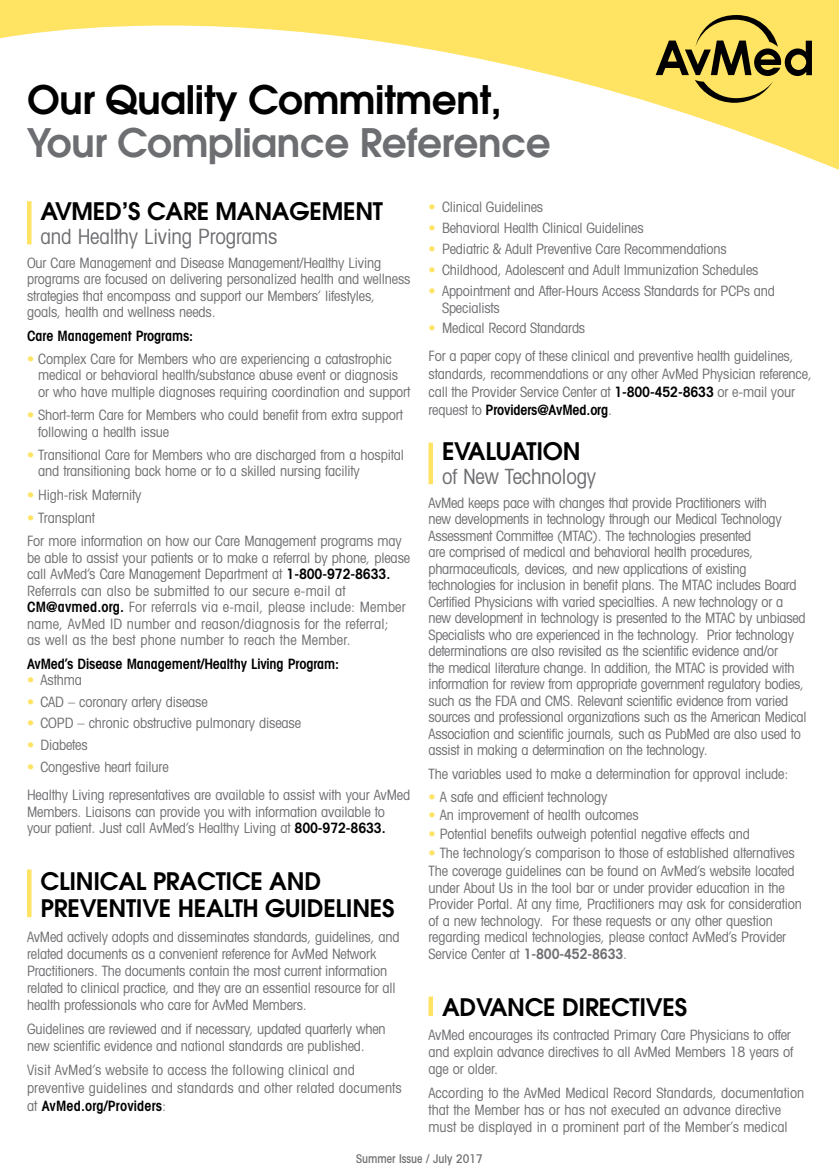
<style>
.page{position:relative;width:839px;height:1176px;background:#fff}
.page>*{position:absolute;margin:0;border:0;box-sizing:border-box;transform-origin:0 0}
.t1{font:600 39px "Avant Garde";letter-spacing:-.01em;color:#6d6e71}
.t2{font:600 39px "Avant Garde";letter-spacing:-.01em;color:#000}
.t3{font:600 24px/27px "Avant Garde";letter-spacing:-.01em;color:#000}
.t4{font:condensed 21px "Avant Garde";letter-spacing:-.01em;color:#6d6e71}
.t5{font:condensed 14.25px/16.5px "Avant Garde";letter-spacing:-.01em;color:#6d6e71}
.t6{font:condensed 14.25px/16.5px "Avant Garde";letter-spacing:.01em;color:#6d6e71}
.t7{font:600 condensed 14.25px "Avant Garde";letter-spacing:-.01em;color:#000}
.t8{font:500 condensed 12px "Avant Garde";color:#6d6e71}
.s1{color:#ffe363}
.s2{font-weight:600;color:#000}
.s3{font-weight:600}
</style>
<div class="page">
<div style="left:27px;top:201px;width:5px;height:43px;background:#ffe363"></div>
<div style="left:27px;top:869px;width:5px;height:47px;background:#ffe363"></div>
<svg style="left:0;top:0;width:838px;height:170px"></svg>
<svg style="left:655px;top:15px;width:156px;height:88px;background:#c2ad4b"></svg>
<div style="left:428px;top:442px;width:5px;height:42px;background:#ffe363"></div>
<div style="left:428px;top:996px;width:5px;height:19px;background:#ffe363"></div>
<h1 class="t2" style="left:27px;top:74px;width:476px">Our Quality Commitment,</h1>
<h1 class="t1" style="left:27px;top:117px;width:525px">Your Compliance Reference</h1>
<h2 class="t3" style="left:40px;top:198px;width:344px">AVMED’S CARE MANAGEMENT</h2>
<h3 class="t4" style="left:41px;top:224px;width:238px">and Healthy Living Programs</h3>
<p class="t5" style="left:27px;top:254px;width:385px">Our Care Management and Disease Management/Healthy Living programs are focused on delivering personalized health and wellness strategies that encompass and support our Members’ lifestyles, goals, health and wellness needs.</p>
<p class="t7" style="left:27px;top:326px;width:168px">Care Management Programs:</p>
<p class="t5" style="left:38px;top:350px;width:373px;text-indent:-11px"><span class="s1">•</span> Complex Care for Members who are experiencing a catastrophic medical or behavioral health/substance abuse event or diagnosis or who have multiple diagnoses requiring coordination and support</p>
<p class="t5" style="left:38px;top:406px;width:366px;text-indent:-11px"><span class="s1">•</span> Short-term Care for Members who could benefit from extra support following a health issue</p>
<p class="t5" style="left:38px;top:446px;width:367px;text-indent:-11px"><span class="s1">•</span> Transitional Care for Members who are discharged from a hospital and transitioning back home or to a skilled nursing facility</p>
<p class="t5" style="left:27px;top:486px;width:116px"><span class="s1">•</span> High-risk Maternity</p>
<p class="t5" style="left:27px;top:505px;width:376px;line-height:23.2px"><span class="s1">•</span> Transplant<br>For more information on how our Care Management programs may</p>
<p class="t6" style="left:27px;top:549px;width:384px">be able to assist your patients or to make a referral by phone, please call AvMed’s Care Management Department at <span class="s2">1-800-972-8633.<br></span>Referrals can also be submitted to our secure e-mail at <span class="s2">CM@avmed.org.</span> For referrals via e-mail, please include: Member name, AvMed ID number and reason/diagnosis for the referral;<br>as well as the best phone number to reach the Member.</p>
<p class="t7" style="left:27px;top:654px;width:313px">AvMed’s Disease Management/Healthy Living Program:</p>
<p class="t5" style="left:27px;top:671px;width:56px"><span class="s1">•</span> Asthma</p>
<p class="t5" style="left:27px;top:693px;width:182px"><span class="s1">•</span> CAD – coronary artery disease</p>
<p class="t5" style="left:27px;top:714px;width:275px"><span class="s1">•</span> COPD – chronic obstructive pulmonary disease</p>
<p class="t5" style="left:27px;top:736px;width:62px"><span class="s1">•</span> Diabetes</p>
<p class="t5" style="left:27px;top:752px;width:384px;line-height:28.3px"><span class="s1">•</span> Congestive heart failure<br>Healthy Living representatives are available to assist with your AvMed</p>
<p class="t5" style="left:27px;top:802px;width:360px">Members. Liaisons can provide you with information available to your patient. Just call AvMed’s Healthy Living at <span class="s2">800-972-8633.</span></p>
<h2 class="t3" style="left:40px;top:867px;width:355px">CLINICAL PRACTICE AND<br>PREVENTIVE HEALTH GUIDELINES</h2>
<p class="t5" style="left:27px;top:927px;width:374px;line-height:17.1px">AvMed actively adopts and disseminates standards, guidelines, and related documents as a convenient reference for AvMed Network Practitioners. The documents contain the most current information related to clinical practice, and they are an essential resource for all health professionals who care for AvMed Members.</p>
<p class="t5" style="left:27px;top:1019px;width:360px;line-height:17.1px">Guidelines are reviewed and if necessary, updated quarterly when new scientific evidence and national standards are published.</p>
<p class="t6" style="left:27px;top:1060px;width:376px;line-height:18px">Visit AvMed’s website to access the following clinical and preventive guidelines and standards and other related documents at <span class="s2">AvMed.org/Providers</span>:</p>
<p class="t5" style="left:428px;top:199px;width:116px"><span class="s1">•</span> Clinical Guidelines</p>
<p class="t5" style="left:428px;top:219px;width:216px"><span class="s1">•</span> Behavioral Health Clinical Guidelines</p>
<p class="t5" style="left:428px;top:240px;width:299px"><span class="s1">•</span> Pediatric &amp; Adult Preventive Care Recommendations</p>
<p class="t5" style="left:428px;top:261px;width:331px"><span class="s1">•</span> Childhood, Adolescent and Adult Immunization Schedules</p>
<p class="t5" style="left:442px;top:282px;width:334px;text-indent:-13px"><span class="s1">•</span> Appointment and After-Hours Access Standards for PCPs and<br>Specialists</p>
<p class="t5" style="left:428px;top:314px;width:366px;line-height:27.6px"><span class="s1">•</span> Medical Record Standards<br>For a paper copy of these clinical and preventive health guidelines,</p>
<p class="t5" style="left:428px;top:364px;width:385px;line-height:18px">standards, recommendations or any other AvMed Physician reference, call the Provider Service Center at <span class="s2">1-800-452-8633</span> or e-mail your request to <span class="s2">Providers@AvMed.org</span>.</p>
<h2 class="t3" style="left:442px;top:437px;width:140px">EVALUATION</h2>
<h3 class="t4" style="left:442px;top:463px;width:156px">of New Technology</h3>
<p class="t5" style="left:428px;top:493px;width:379px">AvMed keeps pace with changes that provide Practitioners with<br>new developments in technology through our Medical Technology Assessment Committee (MTAC). The technologies presented<br>are comprised of medical and behavioral health procedures, pharmaceuticals, devices, and new applications of existing technologies for inclusion in benefit plans. The MTAC includes Board Certified Physicians with varied specialties. A new technology or a new development in technology is presented to the MTAC by unbiased Specialists who are experienced in the technology. Prior technology determinations are also revisited as the scientific evidence and/or<br>the medical literature change. In addition, the MTAC is provided with information for review from appropriate government regulatory bodies, such as the FDA and CMS. Relevant scientific evidence from varied sources and professional organizations such as the American Medical Association and scientific journals, such as PubMed are also used to assist in making a determination on the technology.</p>
<p class="t5" style="left:428px;top:764px;width:361px">The variables used to make a determination for approval include:</p>
<p class="t5" style="left:428px;top:788px;width:180px"><span class="s1">•</span> A safe and efficient technology</p>
<p class="t5" style="left:428px;top:806px;width:212px"><span class="s1">•</span> An improvement of health outcomes</p>
<p class="t5" style="left:428px;top:825px;width:323px"><span class="s1">•</span> Potential benefits outweigh potential negative effects and</p>
<p class="t5" style="left:428px;top:842px;width:367px;line-height:18.6px"><span class="s1">•</span> The technology’s comparison to those of established alternatives<br>The coverage guidelines can be found on AvMed’s website located</p>
<p class="t5" style="left:428px;top:879px;width:375px">under About Us in the tool bar or under provider education in the Provider Portal. At any time, Practitioners may ask for consideration of a new technology. For these requests or any other question regarding medical technologies, please contact AvMed’s Provider Service Center at <span class="s3">1-800-452-8633</span>.</p>
<h2 class="t3" style="left:442px;top:993px;width:246px">ADVANCE DIRECTIVES</h2>
<p class="t5" style="left:428px;top:1025px;width:366px;line-height:17.1px">AvMed encourages its contracted Primary Care Physicians to offer and explain advance directives to all AvMed Members 18 years of age or older.</p>
<p class="t5" style="left:428px;top:1083px;width:377px;line-height:17.1px">According to the AvMed Medical Record Standards, documentation that the Member has or has not executed an advance directive must be displayed in a prominent part of the Member’s medical</p>
<p class="t8" style="left:356px;top:1151px;width:128px">Summer Issue / July 2017</p>
</div>
